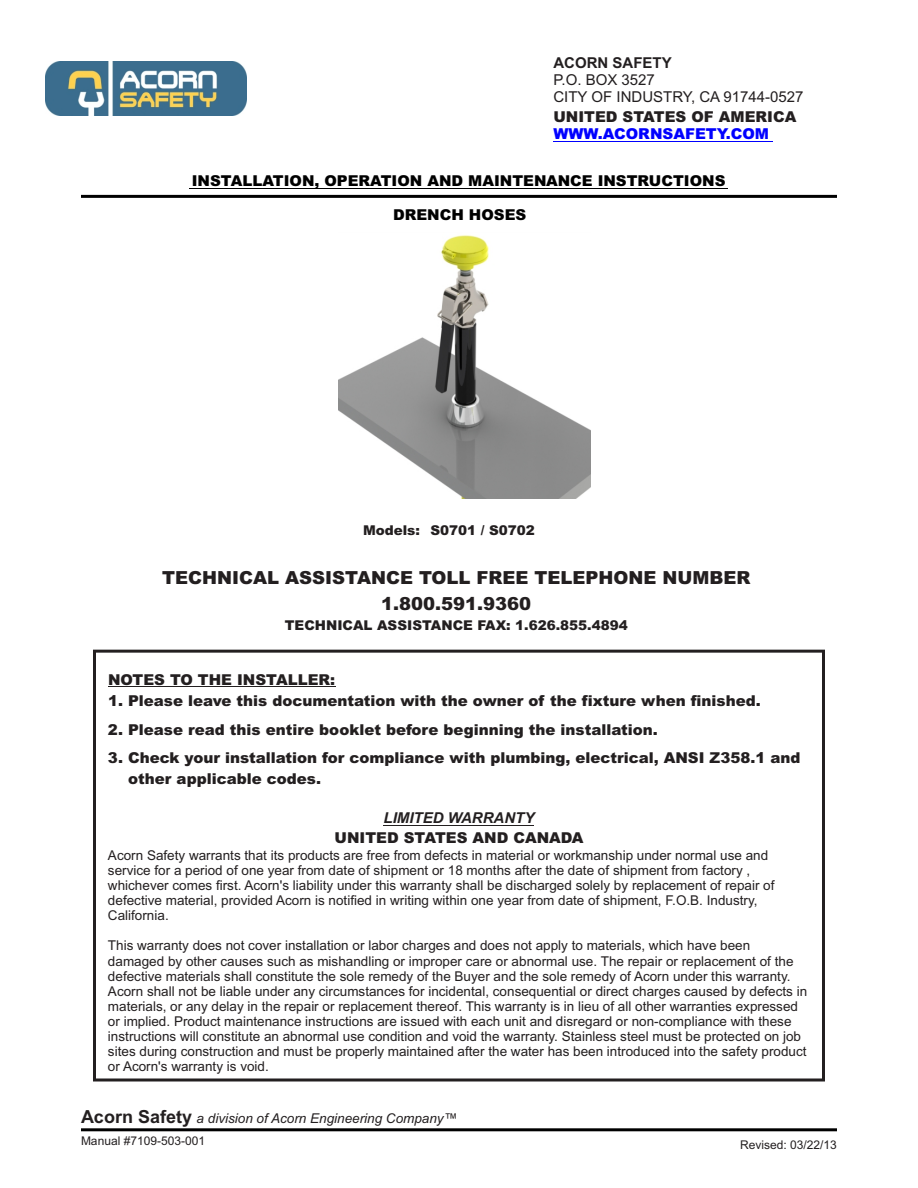
<style>
.page{position:relative;width:918px;height:1188px;background:#fff}
.page>*{position:absolute;margin:0;border:0;box-sizing:border-box;transform-origin:0 0}
.t1{font:900 18px/25.3px "Arial";color:#231f20;text-align:center}
.t2{font:900 15px/21.1px "Arial";color:#231f20}
.t3{font:900 15px "Arial";color:#000}
.t4{font:15px/16.8px "Arial";color:#231f20}
.t5{font:900 15px "Arial";color:#00f}
.t6{font:italic 700 15px "Arial";color:#231f20}
.t7{font:700 15px "Arial";color:#231f20}
.t8{font:13.5px/15.1px "Arial";color:#231f20}
.t9{font:900 13.5px "Arial";color:#231f20}
.t10{font:italic 13.5px "Arial";color:#231f20}
.t11{font:12px "Arial";color:#231f20}
.s1{font-weight:700;font-style:normal;font-size:18px}
</style>
<div class="page">
<hr style="left:554px;top:141px;width:219px;height:1px;background:#00f">
<hr style="left:190px;top:188px;width:538px;height:1px;background:#000">
<hr style="left:81px;top:195px;width:756px;height:3px;background:#000">
<img style="left:46px;top:62px;width:201px;height:53px">
<div style="left:93px;top:650px;width:732px;height:432px;border:3px solid #231f20"></div>
<img style="left:338px;top:235px;width:253px;height:263px">
<hr style="left:108px;top:686px;width:227px;height:1px;background:#231f20">
<hr style="left:384px;top:825px;width:150px;height:1px;background:#231f20">
<hr style="left:81px;top:1128px;width:756px;height:3px;background:#000">
<p class="t7" style="left:553px;top:57px;width:120px">ACORN SAFETY</p>
<p class="t4" style="left:553px;top:73px;width:252px">P.O. BOX 3527<br>CITY OF INDUSTRY, CA 91744-0527</p>
<p class="t2" style="left:553px;top:107px;width:244px">UNITED STATES OF AMERICA</p>
<p class="t5" style="left:554px;top:128px;width:217px">WWW.ACORNSAFETY.COM</p>
<p class="t3" style="left:192px;top:175px;width:535px">INSTALLATION, OPERATION AND MAINTENANCE INSTRUCTIONS</p>
<p class="t3" style="left:393px;top:209px;width:135px">DRENCH HOSES</p>
<p class="t9" style="left:363px;top:525px;width:173px">Models: S0701 / S0702</p>
<h1 class="t1" style="left:162px;top:567px;width:590px">TECHNICAL ASSISTANCE TOLL FREE TELEPHONE NUMBER<br>1.800.591.9360</h1>
<p class="t9" style="left:285px;top:621px;width:344px">TECHNICAL ASSISTANCE FAX: 1.626.855.4894</p>
<p class="t2" style="left:108px;top:670px;width:229px">NOTES TO THE INSTALLER:</p>
<p class="t2" style="left:108px;top:692px;width:654px">1. Please leave this documentation with the owner of the fixture when finished.</p>
<p class="t2" style="left:108px;top:720px;width:551px">2. Please read this entire booklet before beginning the installation.</p>
<p class="t2" style="left:128px;top:749px;width:674px;text-indent:-20px">3. Check your installation for compliance with plumbing, electrical, ANSI Z358.1 and other applicable codes.</p>
<p class="t6" style="left:384px;top:813px;width:152px">LIMITED WARRANTY</p>
<p class="t2" style="left:335px;top:829px;width:250px">UNITED STATES AND CANADA</p>
<p class="t8" style="left:108px;top:849px;width:668px">Acorn Safety warrants that its products are free from defects in material or workmanship under normal use and service for a period of one year from date of shipment or 18 months after the date of shipment from factory , whichever comes first. Acorn's liability under this warranty shall be discharged solely by replacement of repair of defective material, provided Acorn is notified in writing within one year from date of shipment, F.O.B. Industry, California.</p>
<p class="t8" style="left:108px;top:939px;width:701px">This warranty does not cover installation or labor charges and does not apply to materials, which have been damaged by other causes such as mishandling or improper care or abnormal use. The repair or replacement of the defective materials shall constitute the sole remedy of the Buyer and the sole remedy of Acorn under this warranty.<br>Acorn shall not be liable under any circumstances for incidental, consequential or direct charges caused by defects in materials, or any delay in the repair or replacement thereof. This warranty is in lieu of all other warranties expressed or implied. Product maintenance instructions are issued with each unit and disregard or non-compliance with these instructions will constitute an abnormal use condition and void the warranty. Stainless steel must be protected on job sites during construction and must be properly maintained after the water has been introduced into the safety product or Acorn's warranty is void.</p>
<p class="t10" style="left:81px;top:1113px;width:378px"><span class="s1">Acorn Safety</span> a division of Acorn Engineering Company™</p>
<p class="t11" style="left:81px;top:1136px;width:126px">Manual #7109-503-001</p>
<p class="t11" style="left:740px;top:1140px;width:98px">Revised: 03/22/13</p>
</div>
